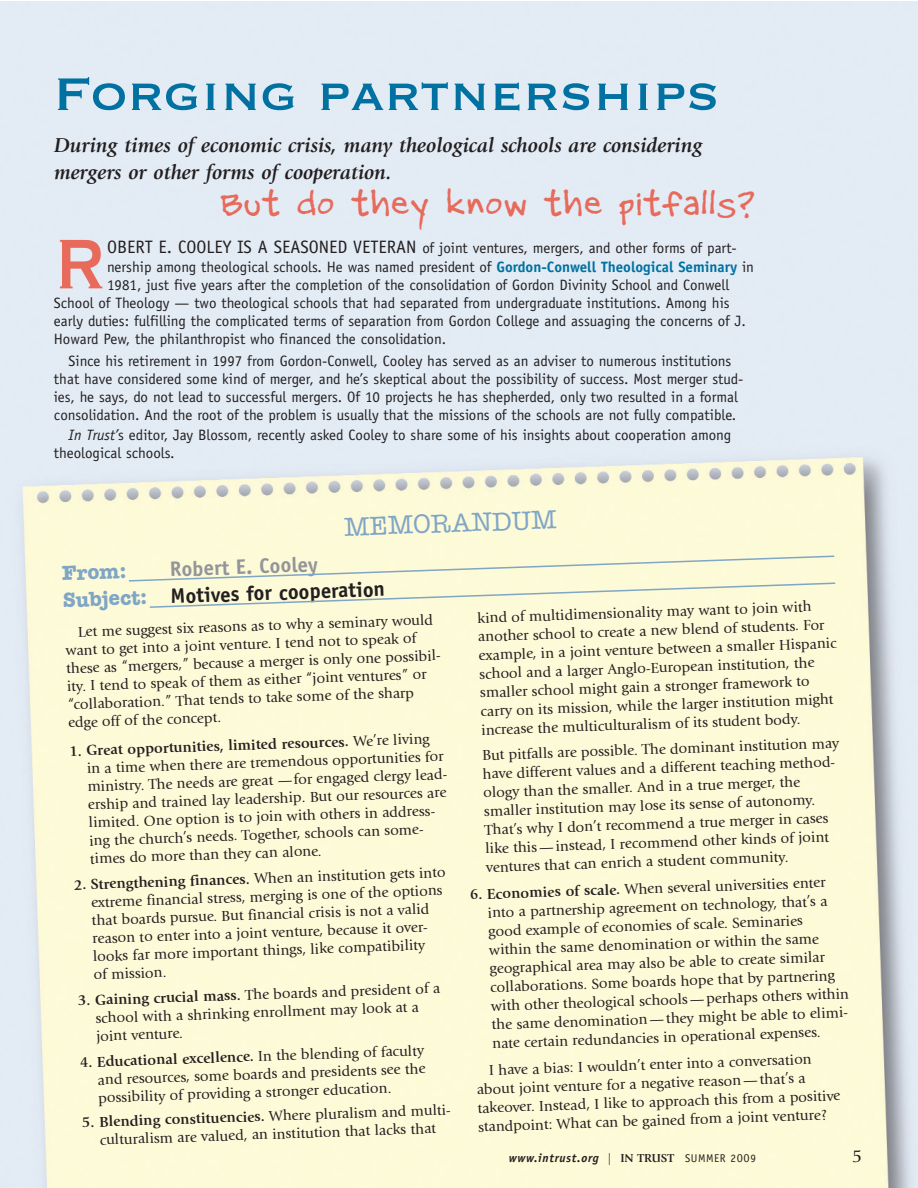
<style>
.page{position:relative;width:918px;height:1188px;background:#fff}
.page>*{position:absolute;margin:0;border:0;box-sizing:border-box;transform-origin:0 0}
.t1{font:92.1px "Copperplate";color:#e76a5b;scale:.8 1}
.t2{font:60px "Copperplate";color:#0071a1}
.t3{font:36px "Matt B";color:#e76a5b}
.t4{font:27px "American Typewriter";color:#80a6c6}
.t5{font:italic 700 21px/27px "Giovanni";color:#231f20}
.t6{font:700 21px/27px "Officina Sans";color:#231f20}
.t7{font:700 21px "American Typewriter";color:#80a6c6}
.t8{font:18px "Giovanni";color:#231f20}
.t9{font:15px/18.6px "Giovanni";color:#231f20}
.t10{font:15px/18px "Officina Sans";color:#231f20}
.t11{font:italic 700 12px "Officina Sans";letter-spacing:.055em;color:#231f20}
.s1{font-size:18px}
.s2{font-weight:700;color:#0071a1}
.s3{font-style:italic}
.s4{color:#939598}
.s5{font-family:"American Typewriter";color:#80a6c6}
.s6{font-weight:700}
.s7{font-family:"Giovanni";font-weight:400;font-style:normal}
.s8{font-family:"Giovanni";font-style:normal}
.s9{font-weight:400;font-style:normal;font-size:11.25px}
</style>
<div class="page">
<svg style="left:127px;top:555px;width:710px;height:54px;background:#f6f5d7"></svg>
<h2 class="t2" style="left:54px;top:54px;width:667px">Forging partnerships</h2>
<h3 class="t5" style="left:54px;top:133px;width:650px">During times of economic crisis, many theological schools are considering mergers or other forms of cooperation.</h3>
<h3 class="t3" style="left:220px;top:190px;width:538px">But do they know the pitfalls?</h3>
<h1 class="t1" style="left:54px;top:203px;width:68px">R</h1>
<p class="t10" style="left:107px;top:239px;width:649px;line-height:19.5px"><span class="s1">OBERT E. COOLEY IS A SEASONED VETERAN</span> of joint ventures, mergers, and other forms of part&shy;nership among theological schools. He was named president of <span class="s2">Gordon-Conwell Theological Seminary</span> in</p>
<p class="t10" style="left:54px;top:277px;width:693px;text-indent:53px">1981, just five years after the completion of the consolidation of Gordon Divinity School and Conwell School of Theology — two theological schools that had separated from undergraduate institutions. Among his early duties: fulfilling the complicated terms of separation from Gordon College and assuaging the concerns of J.<br>Howard Pew, the philanthropist who financed the consolidation.</p>
<p class="t10" style="left:54px;top:353px;width:691px;text-align:center">Since his retirement in 1997 from Gordon-Conwell, Cooley has served as an adviser to numerous institutions that have considered some kind of merger, and he’s skeptical about the possibility of success. Most merger stud&shy;ies, he says, do not lead to successful mergers. Of 10 projects he has shepherded, only two resulted in a formal consolidation. And the root of the problem is usually that the missions of the schools are not fully compatible.</p>
<p class="t10" style="left:54px;top:427px;width:679px;text-indent:15px"><span class="s3">In Trust’</span>s editor, Jay Blossom, recently asked Cooley to share some of his insights about cooperation among theological schools.</p>
<h3 class="t4" style="left:344px;top:517px;width:214px;rotate:-2deg">MEMORANDUM</h3>
<h3 class="t6" style="left:61px;top:561px;width:324px;text-indent:108px;rotate:-2deg"><span class="s4">Robert E. Cooley<br></span><span class="s5">Subject:</span> Motives for cooperation</h3>
<h3 class="t7" style="left:62px;top:566px;width:66px;rotate:-2deg">From:</h3>
<p class="t9" style="left:65px;top:625px;width:379px;line-height:18px;text-indent:13px;rotate:-2deg">Let me suggest six reasons as to why a seminary would want to get into a joint venture. I tend not to speak of these as “mergers,” because a merger is only one possibil&shy;ity. I tend to speak of them as either “joint ventures” or “collaboration.” That tends to take some of the sharp edge off of the concept.</p>
<p class="t9" style="left:86px;top:743px;width:364px;line-height:18px;text-indent:-17px;rotate:-2deg"><span class="s6">1. Great opportunities, limited resources.</span> We’re living<br>in a time when there are tremendous opportunities for ministry. The needs are great —for engaged clergy lead&shy;ership and trained lay leadership. But our resources are limited. One option is to join with others in address&shy;ing the church’s needs. Together, schools can some&shy;times do more than they can alone.</p>
<p class="t9" style="left:90px;top:877px;width:357px;line-height:18px;text-indent:-17px;rotate:-2deg"><span class="s6">2. Strengthening finances.</span> When an institution gets into extreme financial stress, merging is one of the options that boards pursue. But financial crisis is not a valid reason to enter into a joint venture, because it over&shy;looks far more important things, like compatibility<br>of mission.</p>
<p class="t9" style="left:95px;top:992px;width:347px;line-height:18px;text-indent:-17px;rotate:-2deg"><span class="s6">3. Gaining crucial mass.</span> The boards and president of a school with a shrinking enrollment may look at a joint venture.</p>
<p class="t9" style="left:97px;top:1054px;width:329px;line-height:18px;text-align:justify;text-indent:-17px;rotate:-2deg"><span class="s6">4. Educational excellence.</span> In the blending of faculty and resources, some boards and presidents see the possibility of providing a stronger education.</p>
<p class="t9" style="left:82px;top:1115px;width:373px;line-height:18px;text-align:center;rotate:-2deg"><span class="s6">5. Blending constituencies.</span> Where pluralism and multi&shy;culturalism are valued, an institution that lacks that</p>
<p class="t9" style="left:477px;top:610px;width:360px;rotate:-2deg">kind of multidimensionality may want to join with another school to create a new blend of students. For example, in a joint venture between a smaller Hispanic school and a larger Anglo-European institution, the smaller school might gain a stronger framework to carry on its mission, while the larger institution might increase the multiculturalism of its student body.</p>
<p class="t9" style="left:482px;top:747px;width:359px;rotate:-2deg">But pitfalls are possible. The dominant institution may have different values and a different teaching method&shy;ology than the smaller. And in a true merger, the smaller institution may lose its sense of autonomy.<br>That’s why I don’t recommend a true merger in cases like this—instead, I recommend other kinds of joint ventures that can enrich a student community.</p>
<p class="t9" style="left:487px;top:886px;width:361px;text-indent:-17px;rotate:-2deg"><span class="s6">6. Economies of scale.</span> When several universities enter into a partnership agreement on technology, that’s a good example of economies of scale. Seminaries within the same denomination or within the same geographical area may also be able to create similar collaborations. Some boards hope that by partnering with other theological schools—perhaps others within the same denomination—they might be able to elimi&shy;nate certain redundancies in operational expenses.</p>
<p class="t9" style="left:476px;top:1063px;width:365px;text-indent:13px;rotate:-2deg">I have a bias: I wouldn’t enter into a conversation about joint venture for a negative reason—that’s a takeover. Instead, I like to approach this from a positive standpoint: What can be gained from a joint venture?</p>
<p class="t11" style="left:509px;top:1153px;width:249px">www.intrust.org <span class="s7">|</span> <span class="s8">IN TRUST</span> <span class="s9">SUMMER 2OO9</span></p>
<p class="t8" style="left:852px;top:1149px;width:12px">5</p>
</div>
